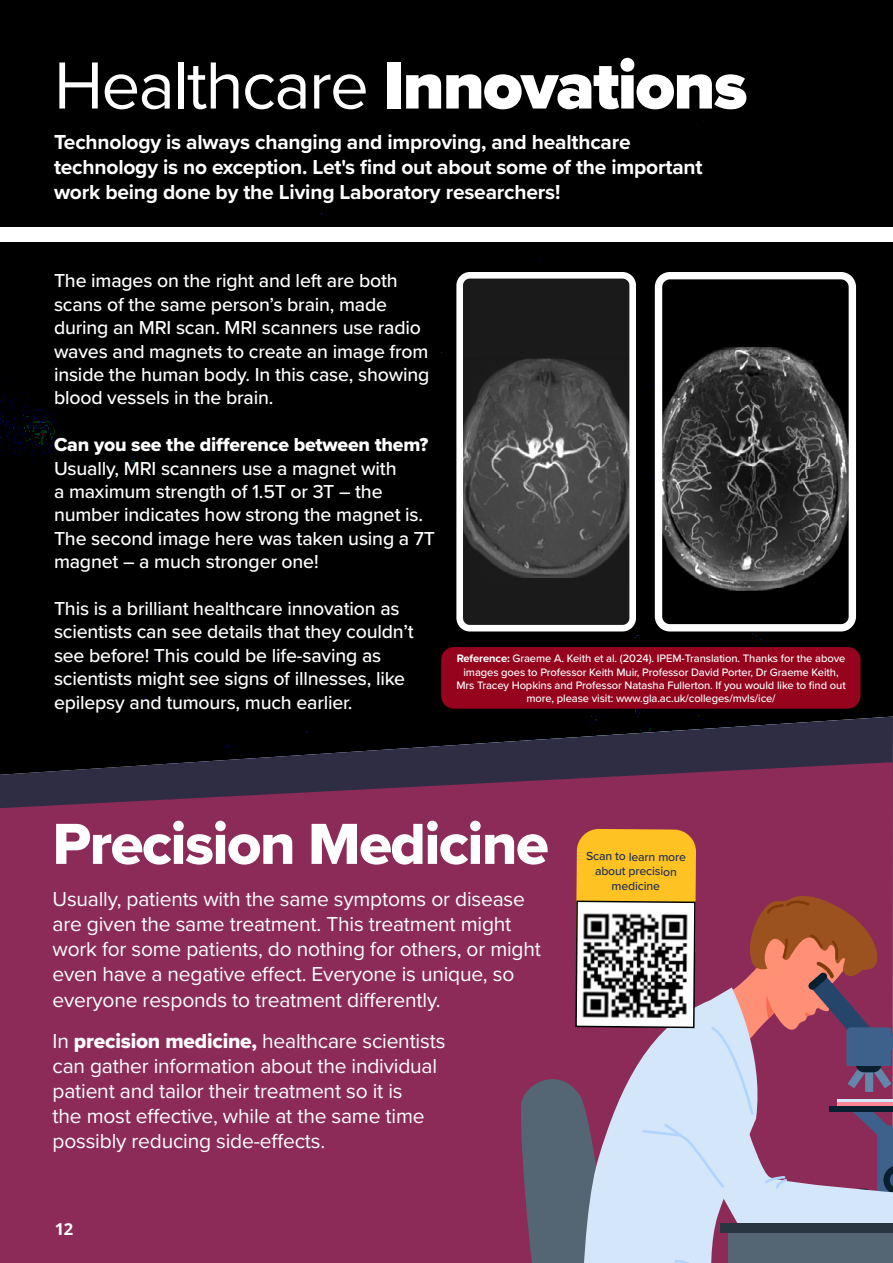
<style>
.page{position:relative;width:893px;height:1263px;background:#fff}
.page>*{position:absolute;margin:0;border:0;box-sizing:border-box;transform-origin:0 0}
.t1{font:900 69px "Proxima Nova";letter-spacing:-.025em;color:#fff}
.t2{font:60px "Proxima Nova Extrabld";letter-spacing:-.025em;color:#fff}
.t3{font:21px/25.2px "Proxima Nova";letter-spacing:-.01em;color:#fff}
.t4{font:700 21px/25.2px "Proxima Nova";letter-spacing:-.01em;color:#fff}
.t5{font:500 19.5px/23.4px "Proxima Nova";letter-spacing:-.01em;color:#fff}
.t6{font:19.5px "Proxima Nova Extrabld";letter-spacing:-.01em;color:#fff}
.t7{font:700 16.5px "Open Sans";color:#fff}
.t8{font:500 12.15px/14.7px "Proxima Nova";color:#203152;text-align:center}
.t9{font:500 11.25px/13.5px "Proxima Nova";letter-spacing:-.01em;color:#fff;text-align:center}
.s1{font-weight:400}
.s2{font-weight:700}
.s3{font-family:"Proxima Nova Extrabld"}
</style>
<div class="page">
<div style="left:0;top:776px;width:893px;height:487px;background:#8c2b58"></div>
<div style="left:0;top:0;width:893px;height:763px;background:#000"></div>
<div style="left:0;top:227px;width:893px;height:15px;background:#fff"></div>
<div style="left:460px;top:275px;width:173px;height:353px;background:#1a1a1a;border-radius:10px"></div>
<img style="left:464px;top:358px;width:164px;height:219px">
<div style="left:456px;top:272px;width:180px;height:359px;border:7px solid #fff;border-radius:10px"></div>
<div style="left:658px;top:276px;width:194px;height:352px;background:#000;border-radius:11px"></div>
<img style="left:663px;top:346px;width:185px;height:244px">
<div style="left:655px;top:272px;width:201px;height:359px;border:7px solid #fff;border-radius:11px"></div>
<div style="left:441px;top:647px;width:419px;height:62px;background:#96031d;border-radius:13px"></div>
<svg style="left:519px;top:829px;width:374px;height:434px;background:#a07282"></svg>
<div style="left:576px;top:901px;width:119px;height:126px;background:linear-gradient(to right,#f9f9f9,#fff)"></div>
<img style="left:580px;top:911px;width:111px;height:110px">
<div style="left:575px;top:900px;width:121px;height:128px;border:1px solid #000"></div>
<h1 class="t1" style="left:54px;top:34px;width:695px"><span class="s1">Healthcare</span> Innovations</h1>
<p class="t4" style="left:54px;top:129px;width:650px">Technology is always changing and improving, and healthcare technology is no exception. Let's find out about some of the important work being done by the Living Laboratory researchers!</p>
<p class="t5" style="left:54px;top:268px;width:377px">The images on the right and left are both scans of the same person’s brain, made during an MRI scan. MRI scanners use radio waves and magnets to create an image from inside the human body. In this case, showing blood vessels in the brain.</p>
<p class="t6" style="left:54px;top:430px;width:376px">Can you see the difference between them?</p>
<p class="t5" style="left:54px;top:456px;width:383px">Usually, MRI scanners use a magnet with<br>a maximum strength of 1.5T or 3T – the number indicates how strong the magnet is.<br>The second image here was taken using a 7T magnet – a much stronger one!</p>
<p class="t5" style="left:54px;top:596px;width:361px">This is a brilliant healthcare innovation as scientists can see details that they couldn’t see before! This could be life-saving as scientists might see signs of illnesses, like epilepsy and tumours, much earlier.</p>
<p class="t9" style="left:456px;top:651px;width:391px"><span class="s2">Reference:</span> Graeme A. Keith et al. (2024). IPEM-Translation. Thanks for the above images goes to Professor Keith Muir, Professor David Porter, Dr Graeme Keith, Mrs Tracey Hopkins and Professor Natasha Fullerton. If you would like to find out more, please visit: www.gla.ac.uk/colleges/mvls/ice/</p>
<h2 class="t2" style="left:53px;top:799px;width:498px">Precision Medicine</h2>
<p class="t3" style="left:53px;top:885px;width:490px">Usually, patients with the same symptoms or disease are given the same treatment. This treatment might work for some patients, do nothing for others, or might even have a negative effect. Everyone is unique, so everyone responds to treatment differently.</p>
<p class="t3" style="left:53px;top:1027px;width:394px">In <span class="s3">precision medicine,</span> healthcare scientists can gather information about the individual patient and tailor their treatment so it is<br>the most effective, while at the same time possibly reducing side-effects.</p>
<p class="t7" style="left:55px;top:1217px;width:20px">12</p>
<p class="t8" style="left:586px;top:849px;width:102px">Scan to learn more about precision medicine</p>
</div>
